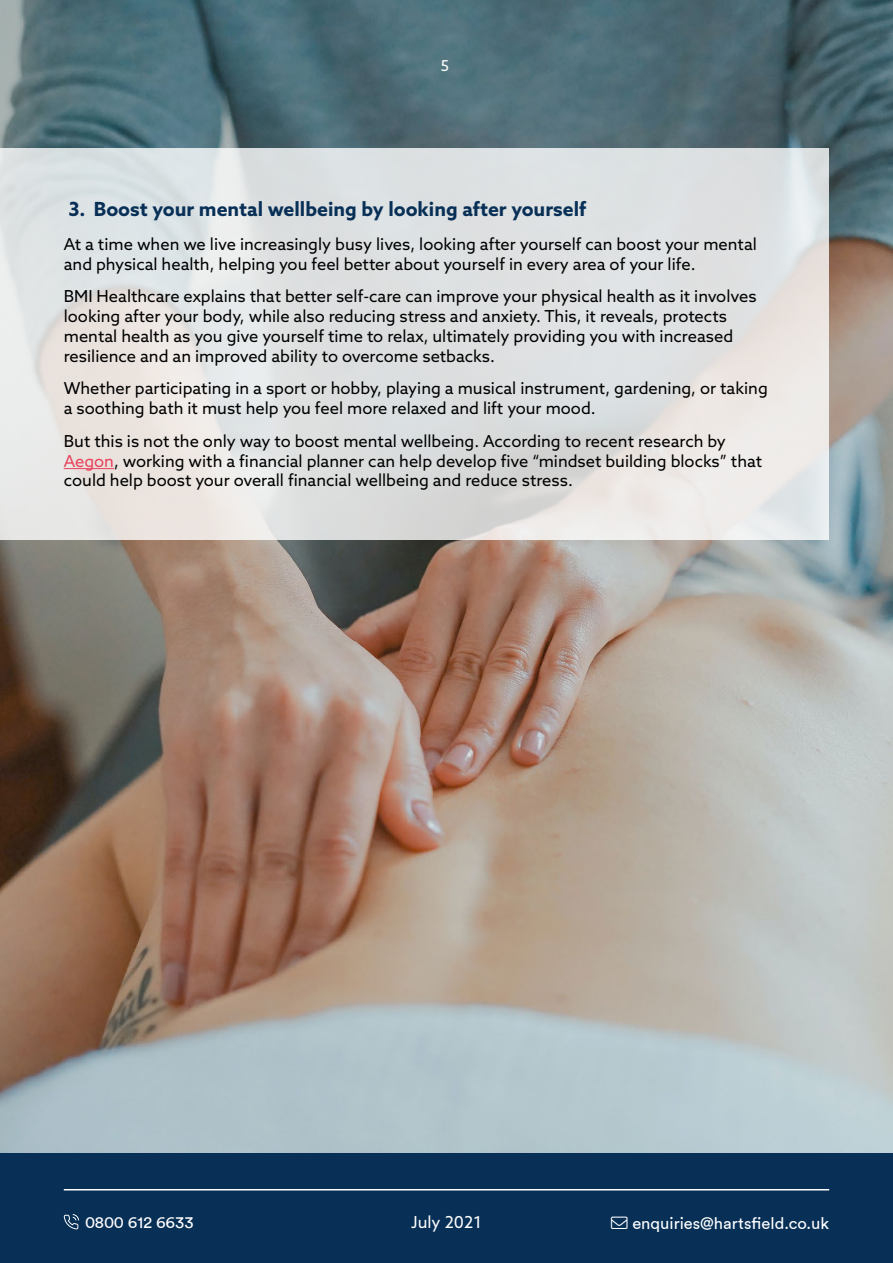
<style>
.page{position:relative;width:893px;height:1263px;background:#fff}
.page>*{position:absolute;margin:0;border:0;box-sizing:border-box;transform-origin:0 0}
.t1{font:700 19.5px "Azo Sans";color:#083057}
.t2{font:16.5px/19.8px "Azo Sans";color:#000}
.t3{font:16.5px "Circular Std";color:#fff}
.t4{font:16.5px "Azo Sans";color:#fff}
.t5{font:15px "Azo Sans";color:#fff}
.s1{color:#e9435c}
</style>
<div class="page">
<img style="left:0;top:0;width:893px;height:1153px">
<div style="left:0;top:1153px;width:893px;height:110px;background:#083057"></div>
<hr style="left:64px;top:1189px;width:765px;height:1px;background:#fff">
<svg style="left:0;top:148px;width:829px;height:392px;background:#e1e2e2"></svg>
<hr style="left:64px;top:468px;width:50px;height:1px;background:#e9435c">
<svg style="left:64px;top:1214px;width:15px;height:15px"></svg>
<p class="t5" style="left:441px;top:56px;width:10px">5</p>
<p class="t1" style="left:68px;top:196px;width:520px">3. Boost your mental wellbeing by looking after yourself</p>
<p class="t2" style="left:64px;top:234px;width:695px">At a time when we live increasingly busy lives, looking after yourself can boost your mental and physical health, helping you feel better about yourself in every area of your life.</p>
<p class="t2" style="left:64px;top:286px;width:694px">BMI Healthcare explains that better self-care can improve your physical health as it involves looking after your body, while also reducing stress and anxiety. This, it reveals, protects mental health as you give yourself time to relax, ultimately providing you with increased resilience and an improved ability to overcome setbacks.</p>
<p class="t2" style="left:64px;top:378px;width:705px">Whether participating in a sport or hobby, playing a musical instrument, gardening, or taking a soothing bath it must help you feel more relaxed and lift your mood.</p>
<p class="t2" style="left:64px;top:431px;width:700px">But this is not the only way to boost mental wellbeing. According to recent research by<br><span class="s1">Aegon</span>, working with a financial planner can help develop five “mindset building blocks” that could help boost your overall financial wellbeing and reduce stress.</p>
<p class="t4" style="left:411px;top:1211px;width:72px">July 2021</p>
<p class="t3" style="left:85px;top:1214px;width:110px">0800 612 6633</p>
<p class="t3" style="left:611px;top:1215px;width:219px">→ enquiries@hartsfield.co.uk</p>
</div>
